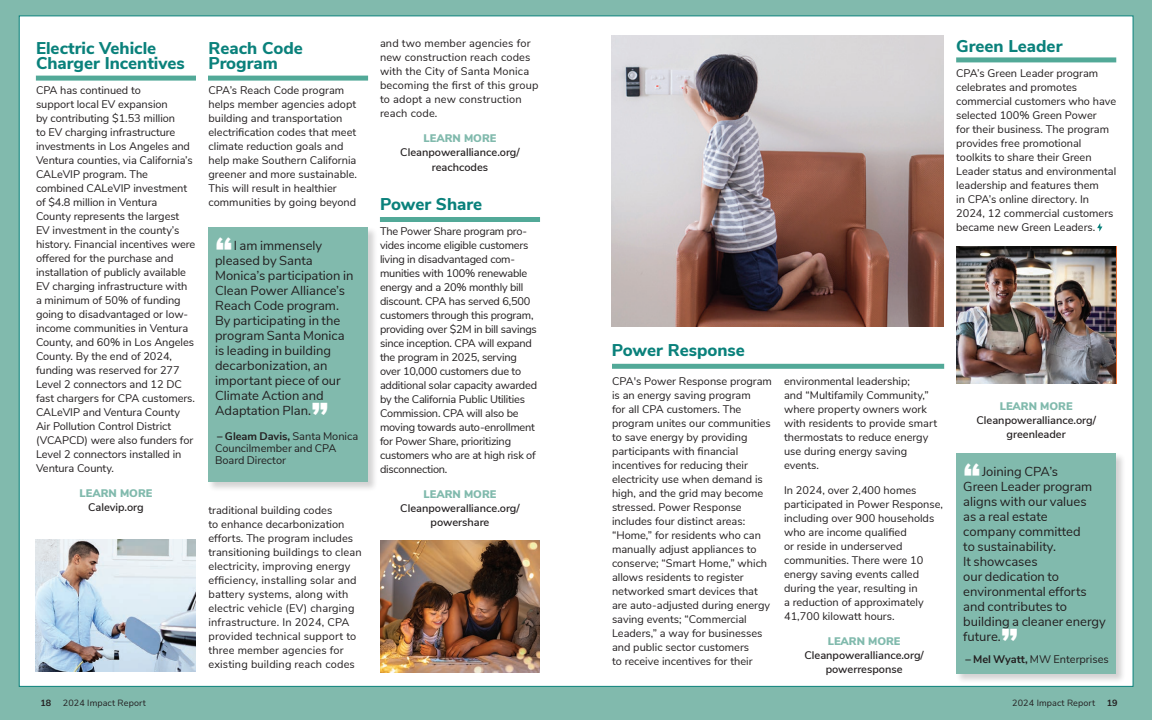
<style>
.page{position:relative;width:1152px;height:720px;background:#81baad}
.page>*{position:absolute;margin:0;border:0;box-sizing:border-box;transform-origin:0 0}
.BODY-12pt{font:900 35.8px "Nunito Sans";color:#fff}
.t1{font:800 17px/15px "Nunito Sans";color:#0a817b}
.BODY-12pt-2{font:13px/15px "Nunito Sans";color:#231f20}
.BODY-12pt-3{font:11px/14px "Nunito Sans";color:#231f20}
.BODY-12pt-4{font:11px/14px "Nunito Sans";letter-spacing:-.02em;color:#231f20}
.BODY-12pt-5{font:600 11px/14px "Nunito Sans";color:#231f20;text-align:center}
.t2{font:9px "Nunito Sans";letter-spacing:.01em;color:#231f20}
.t3{font:700 9px "Nunito Sans";color:#231f20}
.s1{font-weight:900;color:#81baad}
.s2{font-weight:700}
</style>
<div class="page">
<div style="left:19px;top:16px;width:1114px;height:671px;background:#fff;border:1px solid #0a817b"></div>
<svg style="left:1097px;top:223px;width:5px;height:8px"></svg>
<div style="left:612px;top:364px;width:332px;height:5px;background:#52a998"></div>
<div style="left:956px;top:57px;width:160px;height:5px;background:#52a998"></div>
<div style="left:380px;top:217px;width:160px;height:5px;background:#52a998"></div>
<div style="left:208px;top:76px;width:160px;height:5px;background:#52a998"></div>
<div style="left:36px;top:76px;width:160px;height:5px;background:#52a998"></div>
<div style="left:207px;top:226px;width:171px;height:266px;background:#231f20;opacity:.2"></div>
<div style="left:208px;top:227px;width:160px;height:255px;background:#81baad"></div>
<div style="left:955px;top:453px;width:171px;height:231px;background:#231f20;opacity:.2"></div>
<div style="left:956px;top:454px;width:160px;height:220px;background:#81baad"></div>
<img style="left:36px;top:539px;width:160px;height:133px">
<img style="left:380px;top:540px;width:160px;height:132px">
<img style="left:612px;top:36px;width:332px;height:290px">
<img style="left:956px;top:246px;width:160px;height:138px">
<p class="t1" style="left:36px;top:39px;width:150px">Electric Vehicle<br>Charger Incentives</p>
<p class="BODY-12pt-3" style="left:36px;top:82px;width:161px">CPA has continued to<br>support local EV expansion<br>by contributing $1.53 million<br>to EV charging infrastructure investments in Los Angeles and<br>Ventura counties, via California’s<br>CALeVIP program. The combined CALeVIP investment of $4.8 million in Ventura<br>County represents the largest<br>EV investment in the county’s history. Financial incentives were offered for the purchase and installation of publicly available<br>EV charging infrastructure with a minimum of 50% of funding going to disadvantaged or low&shy;income communities in Ventura<br>County, and 60% in Los Angeles<br>County. By the end of 2024, funding was reserved for 277<br>Level 2 connectors and 12 DC fast chargers for CPA customers.<br>CALeVIP and Ventura County<br>Air Pollution Control District (VCAPCD) were also funders for<br>Level 2 connectors installed in<br>Ventura County.</p>
<p class="BODY-12pt-5" style="left:80px;top:485px;width:74px"><span class="s1">LEARN MORE<br></span>Calevip.org</p>
<p class="t1" style="left:208px;top:39px;width:96px">Reach Code<br>Program</p>
<p class="BODY-12pt-3" style="left:208px;top:82px;width:150px">CPA’s Reach Code program helps member agencies adopt building and transportation electrification codes that meet climate reduction goals and help make Southern California greener and more sustainable.<br>This will result in healthier communities by going beyond</p>
<p class="BODY-12pt" style="left:215px;top:224px;width:19px">“</p>
<p class="BODY-12pt-2" style="left:215px;top:237px;width:140px;text-indent:19px">I am immensely pleased by Santa<br>Monica’s participation in<br>Clean Power Alliance’s<br>Reach Code program.<br>By participating in the program Santa Monica is leading in building decarbonization, an important piece of our<br>Climate Action and<br>Adaptation Plan.</p>
<p class="BODY-12pt" style="left:311px;top:389px;width:19px">”</p>
<p class="BODY-12pt-3" style="left:215px;top:430px;width:145px;line-height:12px"><span class="s2">– Gleam Davis,</span> Santa Monica<br>Councilmember and CPA<br>Board Director</p>
<p class="BODY-12pt-3" style="left:208px;top:502px;width:155px">traditional building codes<br>to enhance decarbonization efforts. The program includes transitioning buildings to clean electricity, improving energy efficiency, installing solar and battery systems, along with electric vehicle (EV) charging infrastructure. In 2024, CPA provided technical support to three member agencies for existing building reach codes</p>
<p class="BODY-12pt-3" style="left:380px;top:36px;width:160px">and two member agencies for new construction reach codes with the City of Santa Monica becoming the first of this group to adopt a new construction reach code.</p>
<p class="BODY-12pt-5" style="left:400px;top:131px;width:121px"><span class="s1">LEARN MORE<br></span>Cleanpoweralliance.org/</p>
<p class="BODY-12pt-5" style="left:432px;top:160px;width:58px">reachcodes</p>
<p class="t1" style="left:380px;top:196px;width:104px">Power Share</p>
<p class="BODY-12pt-4" style="left:380px;top:224px;width:159px">The Power Share program pro&shy;vides income eligible customers living in disadvantaged com&shy;munities with 100% renewable energy and a 20% monthly bill discount. CPA has served 6,500 customers through this program, providing over $2M in bill savings since inception. CPA will expand the program in 2025, serving over 10,000 customers due to additional solar capacity awarded by the California Public Utilities<br>Commission. CPA will also be moving towards auto-enrollment for Power Share, prioritizing customers who are at high risk of disconnection.</p>
<p class="BODY-12pt-5" style="left:400px;top:487px;width:121px"><span class="s1">LEARN MORE<br></span>Cleanpoweralliance.org/ powershare</p>
<p class="t1" style="left:956px;top:38px;width:108px">Green Leader</p>
<p class="BODY-12pt-3" style="left:956px;top:66px;width:162px">CPA’s Green Leader program celebrates and promotes commercial customers who have selected 100% Green Power<br>for their business. The program provides free promotional toolkits to share their Green<br>Leader status and environmental leadership and features them<br>in CPA’s online directory. In<br>2024, 12 commercial customers became new Green Leaders.</p>
<p class="t1" style="left:612px;top:342px;width:135px">Power Response</p>
<p class="BODY-12pt-3" style="left:612px;top:373px;width:161px">CPA's Power Response program is an energy saving program<br>for all CPA customers. The program unites our communities to save energy by providing participants with financial incentives for reducing their electricity use when demand is high, and the grid may become stressed. Power Response includes four distinct areas: “Home,” for residents who can manually adjust appliances to conserve; “Smart Home,” which allows residents to register networked smart devices that are auto-adjusted during energy saving events; “Commercial<br>Leaders,” a way for businesses and public sector customers<br>to receive incentives for their</p>
<p class="BODY-12pt-3" style="left:784px;top:374px;width:155px">environmental leadership;<br>and “Multifamily Community,” where property owners work with residents to provide smart thermostats to reduce energy use during energy saving events.</p>
<p class="BODY-12pt-3" style="left:784px;top:483px;width:160px">In 2024, over 2,400 homes participated in Power Response, including over 900 households who are income qualified<br>or reside in underserved communities. There were 10 energy saving events called during the year, resulting in<br>a reduction of approximately<br>41,700 kilowatt hours.</p>
<p class="BODY-12pt-5" style="left:804px;top:634px;width:121px"><span class="s1">LEARN MORE<br></span>Cleanpoweralliance.org/ powerresponse</p>
<p class="BODY-12pt-5" style="left:977px;top:399px;width:121px"><span class="s1">LEARN MORE<br></span>Cleanpoweralliance.org/ greenleader</p>
<p class="BODY-12pt" style="left:963px;top:451px;width:19px">“</p>
<p class="BODY-12pt-2" style="left:963px;top:463px;width:144px;text-indent:19px">Joining CPA’s<br>Green Leader program aligns with our values<br>as a real estate<br>company committed<br>to sustainability.<br>It showcases<br>our dedication to environmental efforts and contributes to building a cleaner energy future.</p>
<p class="BODY-12pt" style="left:1001px;top:616px;width:19px">”</p>
<p class="BODY-12pt-3" style="left:965px;top:652px;width:145px"><span class="s2">– Mel Wyatt,</span> MW Enterprises</p>
<p class="t3" style="left:40px;top:697px;width:12px">18</p>
<p class="t2" style="left:63px;top:697px;width:84px">2024 Impact Report</p>
<p class="t2" style="left:1012px;top:697px;width:84px">2024 Impact Report</p>
<p class="t3" style="left:1107px;top:697px;width:12px">19</p>
</div>
